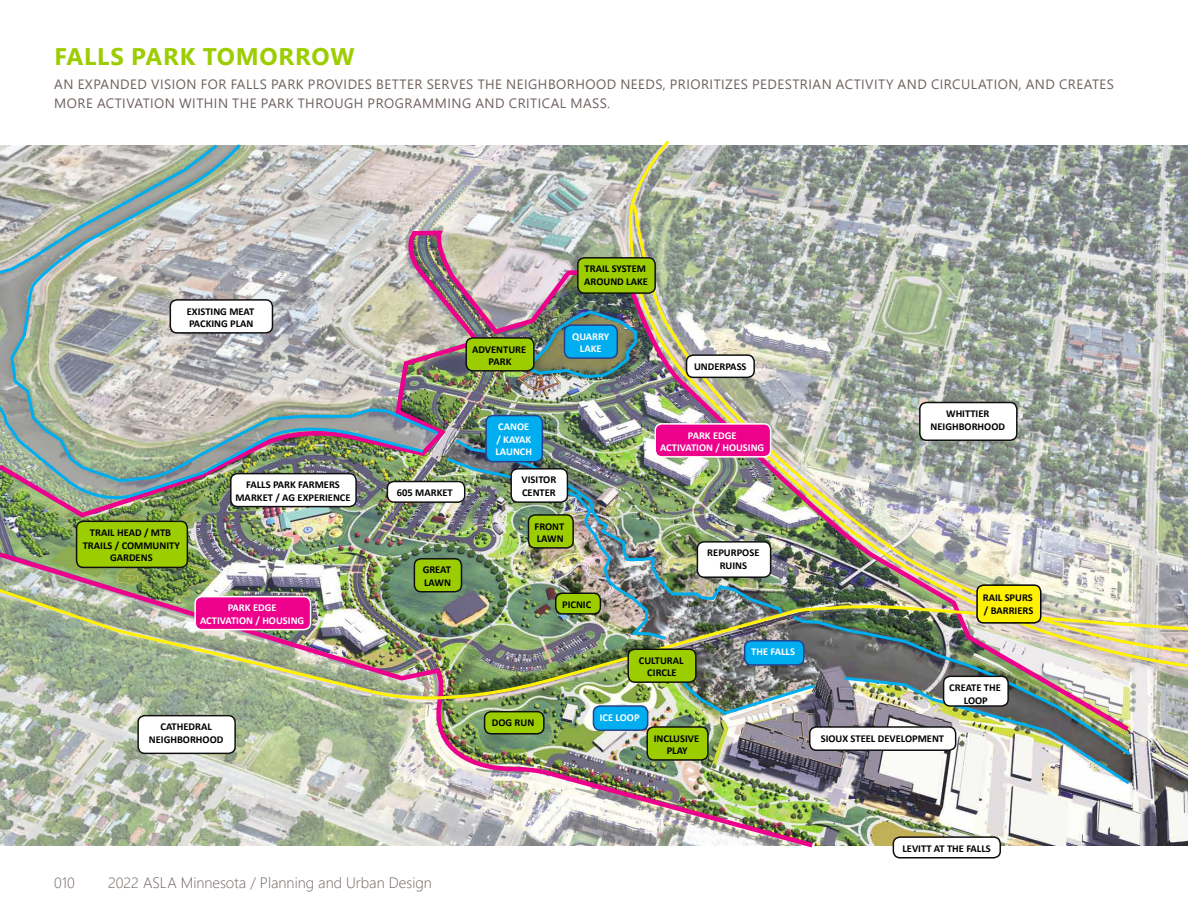
<style>
.page{position:relative;width:1188px;height:918px;background:#fff}
.page>*{position:absolute;margin:0;border:0;box-sizing:border-box;transform-origin:0 0}
.t1{font:700 24px "Segoe UI";letter-spacing:.035em;color:#9bcd00}
.t2{font:300 15px "Segoe UI";color:#6e615e}
.t3{font:13.5px/19.5px "Segoe UI";letter-spacing:.035em;color:#6e615e}
.t4{font:700 10.5px/12.6px "Calibri";color:#000;text-align:center}
.t5{font:700 10.5px/12.6px "Calibri";color:#fff;text-align:center}
</style>
<div class="page">
<img style="left:818px;top:765px;width:370px;height:80px">
<img style="left:0;top:765px;width:818px;height:83px">
<img style="left:0;top:145px;width:1188px;height:620px">
<img style="left:0;top:229px;width:790px;height:506px">
<div style="left:414px;top:559px;width:47px;height:33px;background:#9bcd00;border-radius:7px"></div>
<div style="left:414px;top:558px;width:48px;height:34px;border:2px solid #0f0f0f;border-radius:7px"></div>
<div style="left:485px;top:712px;width:59px;height:22px;background:#9bcd00;border-radius:7px"></div>
<div style="left:484px;top:711px;width:61px;height:24px;border:2px solid #0f0f0f;border-radius:7px"></div>
<div style="left:647px;top:727px;width:61px;height:33px;background:#9bcd00;border-radius:7px"></div>
<div style="left:646px;top:726px;width:63px;height:35px;border:2px solid #0f0f0f;border-radius:7px"></div>
<div style="left:77px;top:521px;width:110px;height:46px;background:#9bcd00;border-radius:7px"></div>
<div style="left:76px;top:521px;width:112px;height:47px;border:2px solid #0f0f0f;border-radius:7px"></div>
<div style="left:593px;top:706px;width:55px;height:24px;background:#00aeef;border-radius:7px"></div>
<div style="left:593px;top:705px;width:55px;height:26px;border:2px solid #25408f;border-radius:7px"></div>
<div style="left:387px;top:482px;width:78px;height:20px;background:#fff;border-radius:7px"></div>
<div style="left:387px;top:481px;width:78px;height:22px;border:2px solid #0f0f0f;border-radius:7px"></div>
<div style="left:138px;top:716px;width:97px;height:37px;background:#fff;border-radius:7px"></div>
<div style="left:137px;top:715px;width:99px;height:39px;border:2px solid #0f0f0f;border-radius:7px"></div>
<div style="left:230px;top:473px;width:127px;height:34px;border:2px solid #0f0f0f;border-radius:7px"></div>
<div style="left:893px;top:837px;width:107px;height:21px;background:#fff;border-radius:7px"></div>
<div style="left:893px;top:836px;width:108px;height:23px;border:2px solid #0f0f0f;border-radius:7px"></div>
<img style="left:0;top:582px;width:1188px;height:132px">
<svg style="left:841px;top:758px;width:292px;height:29px"></svg>
<img style="left:670px;top:669px;width:120px;height:47px">
<img style="left:443px;top:455px;width:179px;height:187px">
<img style="left:526px;top:309px;width:96px;height:71px">
<div style="left:628px;top:649px;width:68px;height:33px;background:#9bcd00;border-radius:7px"></div>
<div style="left:627px;top:649px;width:70px;height:34px;border:2px solid #0f0f0f;border-radius:7px"></div>
<div style="left:466px;top:338px;width:68px;height:33px;background:#9bcd00;border-radius:7px"></div>
<div style="left:465px;top:337px;width:70px;height:35px;border:2px solid #0f0f0f;border-radius:7px"></div>
<img style="left:622px;top:140px;width:566px;height:529px">
<img style="left:632px;top:202px;width:556px;height:452px">
<div style="left:655px;top:424px;width:116px;height:33px;background:#ec008c;border-radius:7px"></div>
<div style="left:654px;top:423px;width:117px;height:35px;border:2px solid #fff;border-radius:7px"></div>
<div style="left:687px;top:355px;width:67px;height:22px;background:#fff;border-radius:7px"></div>
<div style="left:686px;top:354px;width:69px;height:24px;border:2px solid #0f0f0f;border-radius:7px"></div>
<div style="left:977px;top:585px;width:64px;height:38px;background:#fff200;border-radius:7px"></div>
<div style="left:976px;top:584px;width:65px;height:40px;border:2px solid #000;border-radius:7px"></div>
<img style="left:0;top:401px;width:426px;height:105px">
<svg style="left:0;top:145px;width:9px;height:132px"></svg>
<img style="left:9px;top:144px;width:432px;height:340px">
<img style="left:790px;top:613px;width:344px;height:145px">
<img style="left:452px;top:436px;width:333px;height:181px">
<div style="left:486px;top:416px;width:56px;height:46px;background:#00aeef;border-radius:7px"></div>
<div style="left:485px;top:415px;width:58px;height:47px;border:2px solid #25408f;border-radius:7px"></div>
<div style="left:697px;top:542px;width:74px;height:35px;background:#fff;border-radius:7px"></div>
<div style="left:697px;top:541px;width:74px;height:37px;border:2px solid #0f0f0f;border-radius:7px"></div>
<div style="left:944px;top:676px;width:64px;height:30px;background:#fff;border-radius:7px"></div>
<div style="left:943px;top:676px;width:66px;height:31px;border:2px solid #0f0f0f;border-radius:7px"></div>
<div style="left:511px;top:469px;width:56px;height:33px;background:#fff;border-radius:7px"></div>
<div style="left:510px;top:468px;width:58px;height:35px;border:2px solid #0f0f0f;border-radius:7px"></div>
<div style="left:578px;top:258px;width:77px;height:35px;background:#9bcd00;border-radius:7px"></div>
<div style="left:577px;top:257px;width:79px;height:37px;border:2px solid #0f0f0f;border-radius:7px"></div>
<h1 class="t1" style="left:54px;top:33px;width:302px">FALLS PARK TOMORROW</h1>
<p class="t3" style="left:54px;top:73px;width:1061px">AN EXPANDED VISION FOR FALLS PARK PROVIDES BETTER SERVES THE NEIGHBORHOOD NEEDS, PRIORITIZES PEDESTRIAN ACTIVITY AND CIRCULATION, AND CREATES<br>MORE ACTIVATION WITHIN THE PARK THROUGH PROGRAMMING AND CRITICAL MASS.</p>
<p class="t4" style="left:584px;top:263px;width:65px;text-align:left">TRAIL SYSTEM<br>AROUND LAKE</p>
<p class="t4" style="left:187px;top:305px;width:69px;text-align:left">EXISTING MEAT<br>PACKING PLAN</p>
<p class="t4" style="left:472px;top:343px;width:56px">ADVENTURE<br>PARK</p>
<p class="t5" style="left:572px;top:330px;width:39px">QUARRY<br>LAKE</p>
<p class="t4" style="left:694px;top:360px;width:54px">UNDERPASS</p>
<p class="t5" style="left:496px;top:420px;width:38px;text-align:left">CANOE / KAYAK<br>LAUNCH</p>
<p class="t5" style="left:660px;top:429px;width:106px">PARK EDGE<br>ACTIVATION / HOUSING</p>
<p class="t4" style="left:931px;top:407px;width:76px">WHITTIER<br>NEIGHBORHOOD</p>
<p class="t4" style="left:235px;top:478px;width:117px">FALLS PARK FARMERS<br>MARKET / AG EXPERIENCE</p>
<p class="t4" style="left:397px;top:486px;width:57px">605 MARKET</p>
<p class="t4" style="left:522px;top:474px;width:36px;text-align:left">VISITOR<br>CENTER</p>
<p class="t4" style="left:83px;top:526px;width:99px">TRAIL HEAD / MTB<br>TRAILS / COMMUNITY<br>GARDENS</p>
<p class="t4" style="left:423px;top:563px;width:30px;text-align:left">GREAT<br>LAWN</p>
<p class="t4" style="left:535px;top:520px;width:31px;text-align:left">FRONT<br>LAWN</p>
<p class="t4" style="left:707px;top:547px;width:54px">REPURPOSE<br>RUINS</p>
<p class="t5" style="left:200px;top:601px;width:106px">PARK EDGE<br>ACTIVATION / HOUSING</p>
<p class="t4" style="left:562px;top:598px;width:31px">PICNIC</p>
<p class="t4" style="left:983px;top:591px;width:52px;text-align:left">RAIL SPURS / BARRIERS</p>
<p class="t4" style="left:639px;top:654px;width:46px">CULTURAL<br>CIRCLE</p>
<p class="t5" style="left:751px;top:645px;width:45px">THE FALLS</p>
<p class="t4" style="left:949px;top:681px;width:53px">CREATE THE<br>LOOP</p>
<p class="t4" style="left:149px;top:720px;width:76px">CATHEDRAL<br>NEIGHBORHOOD</p>
<p class="t4" style="left:492px;top:716px;width:44px">DOG RUN</p>
<p class="t5" style="left:600px;top:711px;width:41px">ICE LOOP</p>
<p class="t4" style="left:654px;top:732px;width:47px">INCLUSIVE<br>PLAY</p>
<p class="t4" style="left:821px;top:732px;width:125px">SIOUX STEEL DEVELOPMENT</p>
<h2 class="t2" style="left:54px;top:869px;width:22px">010</h2>
<h2 class="t2" style="left:108px;top:869px;width:325px">2022 ASLA Minnesota / Planning and Urban Design</h2>
<p class="t4" style="left:902px;top:842px;width:90px">LEVITT AT THE FALLS</p>
</div>
